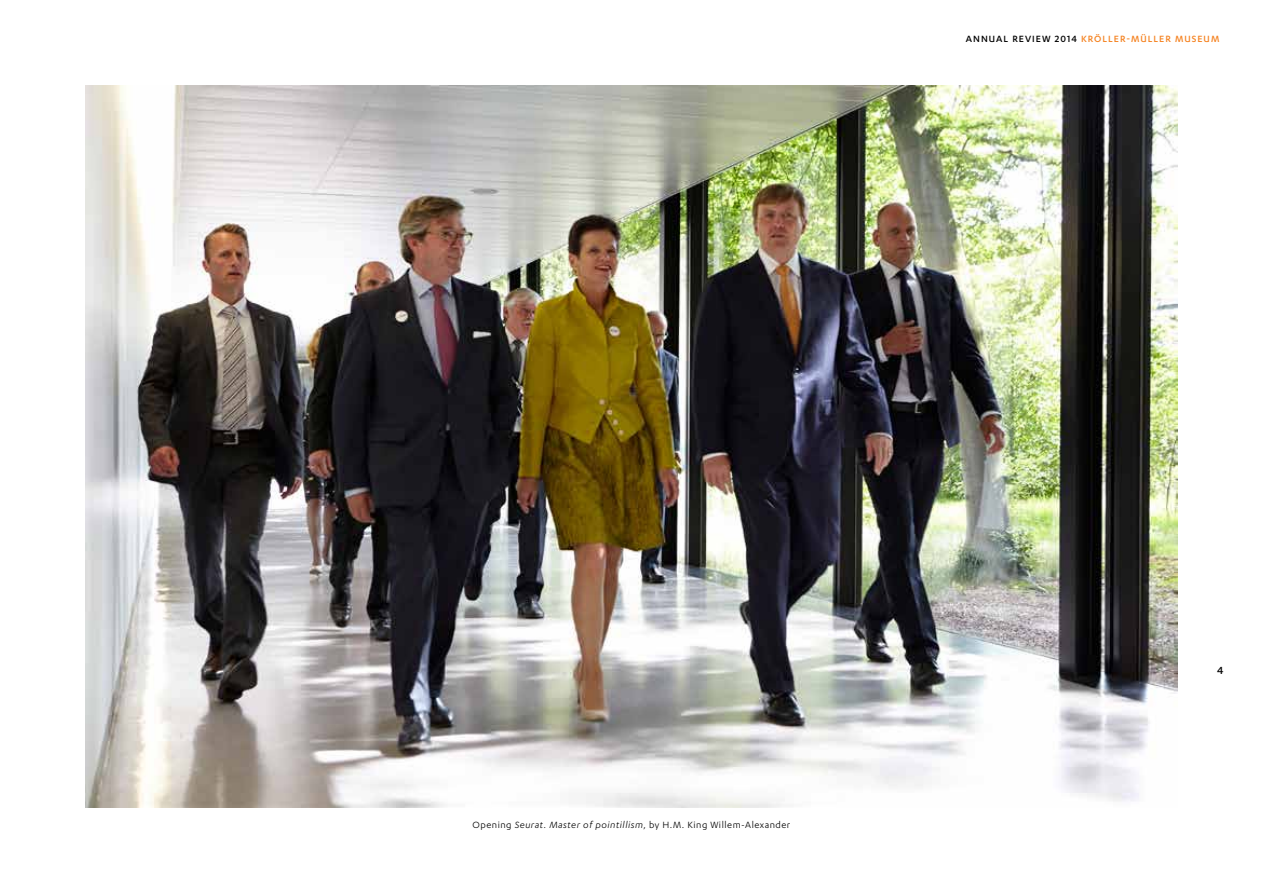
<style>
.page{position:relative;width:1263px;height:893px;background:#fff}
.page>*{position:absolute;margin:0;border:0;box-sizing:border-box;transform-origin:0 0}
.t1{font:500 12px "Karbon";color:#000}
.t2{font:10.5px "Karbon";letter-spacing:.05em;color:#000}
.t3{font:500 10.5px "Karbon";letter-spacing:.1em;color:#f58220}
.s1{color:#000}
.s2{font-style:italic}
</style>
<div class="page">
<img style="left:85px;top:85px;width:1093px;height:723px">
<p class="t3" style="left:966px;top:33px;width:255px"><span class="s1">ANNUAL REVIEW 2014</span> KRÖLLER-MÜLLER MUSEUM</p>
<p class="t2" style="left:472px;top:819px;width:319px">Opening <span class="s2">Seurat. Master of pointillism</span>, by H.M. King Willem-Alexander</p>
<p class="t1" style="left:1217px;top:663px;width:8px">4</p>
</div>
